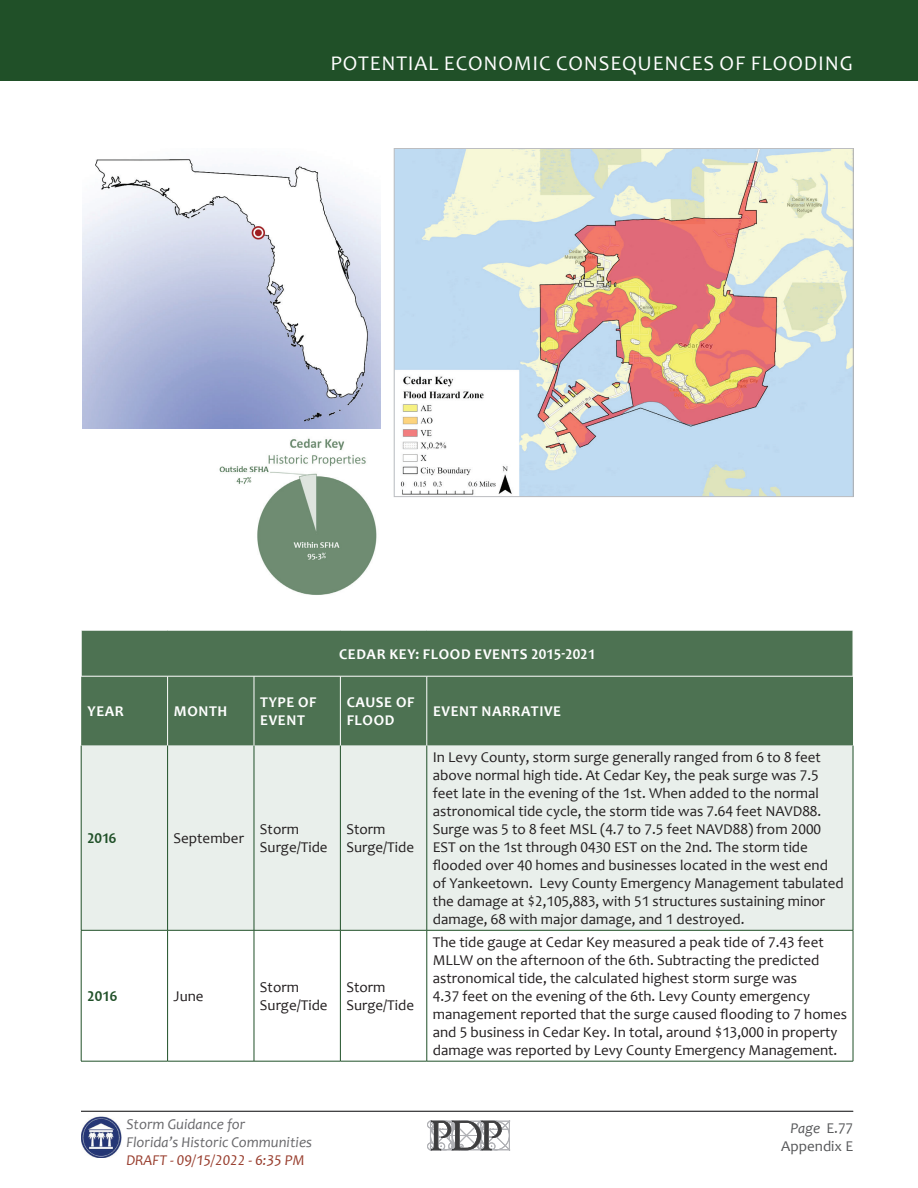
<style>
.page{position:relative;width:918px;height:1188px;background:#fff}
.page>*{position:absolute;margin:0;border:0;box-sizing:border-box;transform-origin:0 0}
.t1{font:21px "Candara";letter-spacing:.04em;color:#fff}
.t2{font:15px/18px "Candara";color:#231f20}
.t3{font:700 15px/18px "Candara";letter-spacing:.04em;color:#fff}
.t4{font:italic 15px/18px "Candara";color:#69696c}
.t5{font:italic 15px "Candara";color:#983d2d}
.t6{font:15px/18px "Candara";color:#57585a;text-align:right}
.t7{font:700 15px "Candara";letter-spacing:-.01em;color:#205028}
.s1{font-style:italic}
</style>
<div class="page">
<img style="left:81px;top:1116px;width:40px;height:42px">
<svg style="left:427px;top:1120px;width:84px;height:31px"></svg>
<hr style="left:81px;top:1111px;width:772px;height:1px;background:#3e3e3f">
<div style="left:0;top:0;width:918px;height:81px;background:#205028"></div>
<img style="left:396px;top:150px;width:455px;height:345px">
<div style="left:394px;top:148px;width:459px;height:349px;border:1px solid #bcbdc0"></div>
<div style="left:81px;top:631px;width:772px;height:115px;background:#4d7252"></div>
<div style="left:82px;top:746px;width:771px;height:184px;background:#e9efeb"></div>
<hr style="left:167px;top:676px;width:1px;height:70px;background:#fff">
<hr style="left:254px;top:676px;width:1px;height:70px;background:#fff">
<hr style="left:340px;top:676px;width:1px;height:70px;background:#fff">
<hr style="left:426px;top:676px;width:1px;height:70px;background:#fff">
<hr style="left:81px;top:746px;width:1px;height:184px;background:#205028">
<hr style="left:167px;top:746px;width:1px;height:184px;background:#205028">
<hr style="left:254px;top:746px;width:1px;height:184px;background:#205028">
<hr style="left:340px;top:746px;width:1px;height:184px;background:#205028">
<hr style="left:427px;top:746px;width:1px;height:184px;background:#205028">
<hr style="left:853px;top:746px;width:1px;height:184px;background:#205028">
<hr style="left:81px;top:930px;width:1px;height:131px;background:#205028">
<hr style="left:81px;top:930px;width:87px;height:1px;background:#205028">
<hr style="left:81px;top:1061px;width:87px;height:1px;background:#205028">
<hr style="left:167px;top:930px;width:1px;height:131px;background:#205028">
<hr style="left:168px;top:930px;width:86px;height:1px;background:#205028">
<hr style="left:168px;top:1061px;width:86px;height:1px;background:#205028">
<hr style="left:254px;top:930px;width:1px;height:131px;background:#205028">
<hr style="left:254px;top:930px;width:86px;height:1px;background:#205028">
<hr style="left:254px;top:1061px;width:86px;height:1px;background:#205028">
<hr style="left:340px;top:930px;width:1px;height:131px;background:#205028">
<hr style="left:340px;top:930px;width:87px;height:1px;background:#205028">
<hr style="left:340px;top:1061px;width:87px;height:1px;background:#205028">
<hr style="left:427px;top:930px;width:1px;height:131px;background:#205028">
<hr style="left:427px;top:930px;width:426px;height:1px;background:#205028">
<hr style="left:427px;top:1061px;width:426px;height:1px;background:#205028">
<hr style="left:853px;top:930px;width:1px;height:131px;background:#205028">
<hr style="left:81px;top:630px;width:1px;height:46px;background:#fff">
<hr style="left:81px;top:676px;width:87px;height:1px;background:#fff">
<hr style="left:168px;top:676px;width:86px;height:1px;background:#fff">
<hr style="left:254px;top:676px;width:86px;height:1px;background:#fff">
<hr style="left:340px;top:676px;width:87px;height:1px;background:#fff">
<hr style="left:427px;top:676px;width:426px;height:1px;background:#fff">
<img style="left:83px;top:159px;width:297px;height:270px">
<img style="left:219px;top:438px;width:158px;height:157px">
<h1 class="t1" style="left:330px;top:50px;width:524px">POTENTIAL ECONOMIC CONSEQUENCES OF FLOODING</h1>
<p class="t3" style="left:339px;top:645px;width:258px">CEDAR KEY: FLOOD EVENTS 2015-2021</p>
<p class="t3" style="left:87px;top:702px;width:38px">YEAR</p>
<p class="t3" style="left:174px;top:702px;width:55px">MONTH</p>
<p class="t3" style="left:260px;top:693px;width:58px">TYPE OF<br>EVENT</p>
<p class="t3" style="left:347px;top:693px;width:69px">CAUSE OF<br>FLOOD</p>
<p class="t3" style="left:433px;top:702px;width:130px">EVENT NARRATIVE</p>
<p class="t7" style="left:87px;top:829px;width:31px">2016</p>
<p class="t2" style="left:174px;top:829px;width:72px">September</p>
<p class="t2" style="left:260px;top:820px;width:69px">Storm<br>Surge/Tide</p>
<p class="t2" style="left:346px;top:820px;width:69px">Storm<br>Surge/Tide</p>
<p class="t7" style="left:87px;top:987px;width:32px">2016</p>
<p class="t2" style="left:174px;top:987px;width:32px">June</p>
<p class="t2" style="left:260px;top:978px;width:69px">Storm<br>Surge/Tide</p>
<p class="t2" style="left:346px;top:978px;width:69px">Storm<br>Surge/Tide</p>
<p class="t2" style="left:433px;top:748px;width:413px">In Levy County, storm surge generally ranged from 6 to 8 feet above normal high tide. At Cedar Key, the peak surge was 7.5 feet late in the evening of the 1st. When added to the normal astronomical tide cycle, the storm tide was 7.64 feet NAVD88.<br>Surge was 5 to 8 feet MSL (4.7 to 7.5 feet NAVD88) from 2000<br>EST on the 1st through 0430 EST on the 2nd. The storm tide flooded over 40 homes and businesses located in the west end of Yankeetown. Levy County Emergency Management tabulated the damage at $2,105,883, with 51 structures sustaining minor damage, 68 with major damage, and 1 destroyed.</p>
<p class="t2" style="left:433px;top:933px;width:416px">The tide gauge at Cedar Key measured a peak tide of 7.43 feet MLLW on the afternoon of the 6th. Subtracting the predicted astronomical tide, the calculated highest storm surge was<br>4.37 feet on the evening of the 6th. Levy County emergency management reported that the surge caused flooding to 7 homes and 5 business in Cedar Key. In total, around $13,000 in property damage was reported by Levy County Emergency Management.</p>
<p class="t4" style="left:126px;top:1115px;width:187px">Storm Guidance for<br>Florida’s Historic Communities</p>
<p class="t5" style="left:126px;top:1151px;width:180px">DRAFT - 09/15/2022 - 6:35 PM</p>
<p class="t6" style="left:781px;top:1119px;width:73px"><span class="s1">Page</span> E.77<br>Appendix E</p>
</div>
